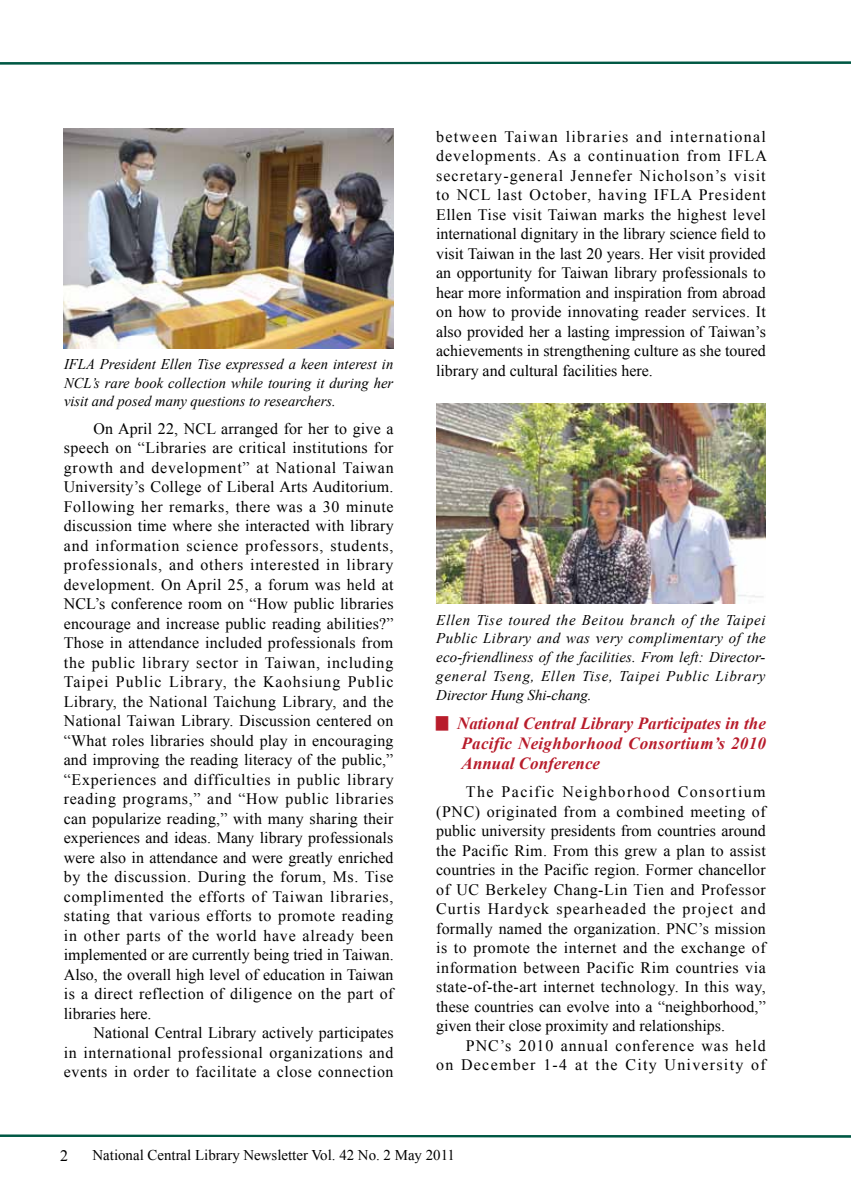
<style>
.page{position:relative;width:851px;height:1191px;background:#fff}
.page>*{position:absolute;margin:0;border:0;box-sizing:border-box;transform-origin:0 0}
.t1{font:italic 700 16.95px/20.2px "Times New Roman";letter-spacing:.015em;color:#b81c2b;text-align:justify}
.t2{font:15.9px/19.5px "Times New Roman";letter-spacing:.025em;color:#000;text-align:justify}
.t3{font:15.9px/19.5px "Times New Roman";letter-spacing:.07em;color:#000;text-align:right}
.t4{font:italic 14.85px/18.8px "Times New Roman";color:#000;text-align:justify}
.t5{font:14.85px "Times New Roman";color:#000}
.s1{font-size:11.85px}
</style>
<div class="page">
<svg style="left:0;top:61px;width:850px;height:4px"></svg>
<svg style="left:0;top:1134px;width:850px;height:4px"></svg>
<img style="left:64px;top:129px;width:329px;height:219px">
<img style="left:436px;top:403px;width:329px;height:200px">
<p class="t4" style="left:64px;top:354px;width:331px">IFLA President Ellen Tise expressed a keen interest in NCL’s rare book collection while touring it during her visit and posed many questions to researchers.</p>
<p class="t2" style="left:64px;top:418px;width:331px;text-indent:30px">On April 22, NCL arranged for her to give a speech on “Libraries are critical institutions for growth and development” at National Taiwan University’s College of Liberal Arts Auditorium.<br>Following her remarks, there was a 30 minute discussion time where she interacted with library and information science professors, students, professionals, and others interested in library development. On April 25, a forum was held at NCL’s conference room on “How public libraries encourage and increase public reading abilities?” Those in attendance included professionals from the public library sector in Taiwan, including Taipei Public Library, the Kaohsiung Public Library, the National Taichung Library, and the National Taiwan Library. Discussion centered on “What roles libraries should play in encouraging and improving the reading literacy of the public,” “Experiences and difficulties in public library reading programs,” and “How public libraries can popularize reading,” with many sharing their experiences and ideas. Many library professionals were also in attendance and were greatly enriched by the discussion. During the forum, Ms. Tise complimented the efforts of Taiwan libraries, stating that various efforts to promote reading in other parts of the world have already been implemented or are currently being tried in Taiwan.<br>Also, the overall high level of education in Taiwan is a direct reflection of diligence on the part of libraries here.</p>
<p class="t2" style="left:64px;top:1023px;width:331px;text-indent:30px">National Central Library actively participates in international professional organizations and events in order to facilitate a close connection</p>
<p class="t2" style="left:436px;top:126px;width:332px">between Taiwan libraries and international developments. As a continuation from IFLA secretary-general Jennefer Nicholson’s visit to NCL last October, having IFLA President Ellen Tise visit Taiwan marks the highest level international dignitary in the library science field to visit Taiwan in the last 20 years. Her visit provided an opportunity for Taiwan library professionals to hear more information and inspiration from abroad on how to provide innovating reader services. It also provided her a lasting impression of Taiwan’s achievements in strengthening culture as she toured library and cultural facilities here.</p>
<p class="t4" style="left:436px;top:610px;width:331px">Ellen Tise toured the Beitou branch of the Taipei Public Library and was very complimentary of the eco-friendliness of the facilities. From left: Director&shy;general Tseng, Ellen Tise, Taipei Public Library Director Hung Shi-chang.</p>
<p class="t1" style="left:461px;top:712px;width:306px;text-indent:-25px"><span class="s1">█</span> National Central Library Participates in the Pacific Neighborhood Consortium’s 2010<br>Annual Conference</p>
<p class="t2" style="left:436px;top:782px;width:331px;text-indent:30px">The Pacific Neighborhood Consortium (PNC) originated from a combined meeting of public university presidents from countries around the Pacific Rim. From this grew a plan to assist countries in the Pacific region. Former chancellor of UC Berkeley Chang-Lin Tien and Professor Curtis Hardyck spearheaded the project and formally named the organization. PNC’s mission is to promote the internet and the exchange of information between Pacific Rim countries via state-of-the-art internet technology. In this way, these countries can evolve into a “neighborhood,” given their close proximity and relationships.</p>
<p class="t3" style="left:436px;top:1035px;width:331px">PNC’s 2010 annual conference was held<br>on December 1-4 at the City University of</p>
<p class="t2" style="left:60px;top:1145px;width:9px">2</p>
<p class="t5" style="left:92px;top:1144px;width:364px">National Central Library Newsletter Vol. 42 No. 2 May 2011</p>
</div>
